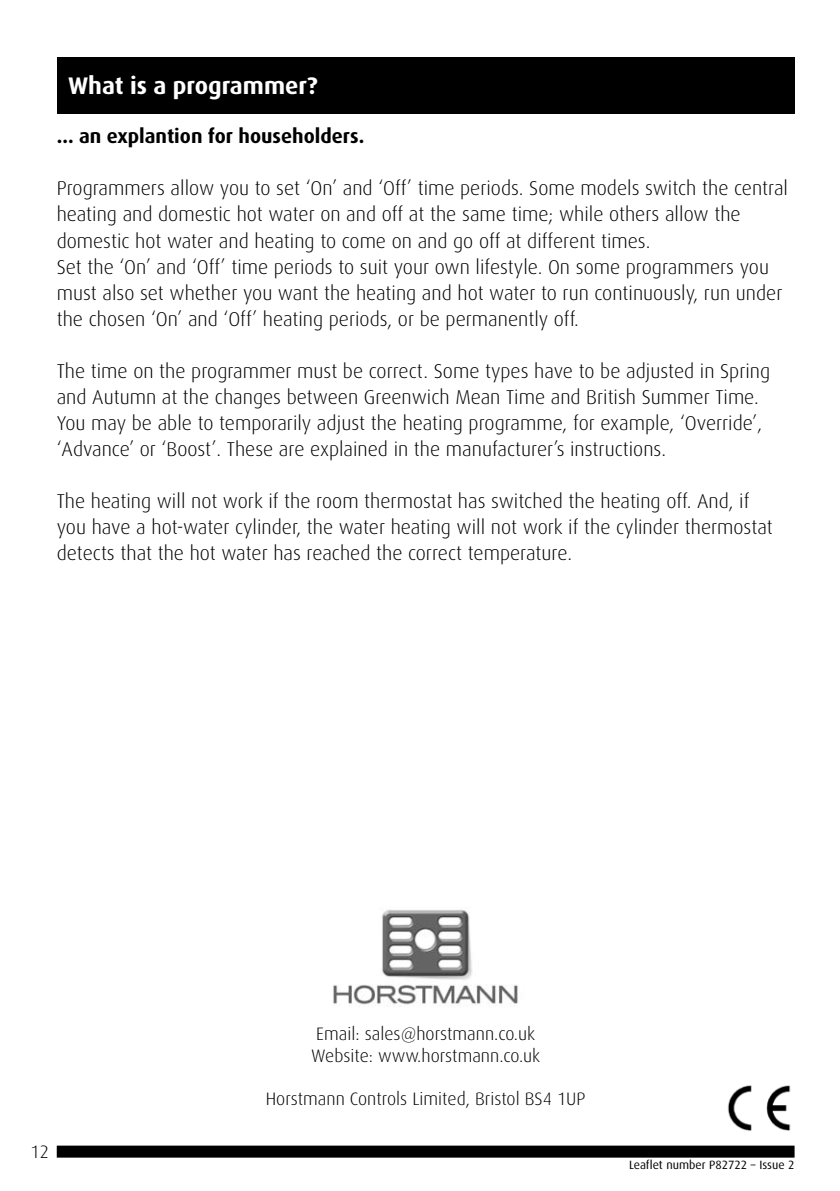
<style>
.page{position:relative;width:840px;height:1191px;background:#fff}
.page>*{position:absolute;margin:0;border:0;box-sizing:border-box;transform-origin:0 0}
.t1{font:700 24px "Dax";color:#fff}
.t2{font:300 20px/26px "Dax";color:#000}
.t3{font:700 20px "Dax";color:#000}
.t4{font:300 18px/21.6px "Dax";color:#000}
.t5{font:12px "Dax";color:#000}
</style>
<div class="page">
<img style="left:333px;top:909px;width:185px;height:97px">
<img style="left:727px;top:1085px;width:64px;height:46px">
<div style="left:57px;top:1145px;width:737px;height:12px;background:#000"></div>
<div style="left:57px;top:57px;width:737px;height:56px;background:#000"></div>
<p class="t1" style="left:68px;top:72px;width:251px">What is a programmer?</p>
<p class="t3" style="left:57px;top:125px;width:309px">... an explantion for householders.</p>
<p class="t2" style="left:57px;top:176px;width:732px">Programmers allow you to set ‘On’ and ‘Off’ time periods. Some models switch the central heating and domestic hot water on and off at the same time; while others allow the domestic hot water and heating to come on and go off at different times.<br>Set the ‘On’ and ‘Off’ time periods to suit your own lifestyle. On some programmers you must also set whether you want the heating and hot water to run continuously, run under the chosen ‘On’ and ‘Off’ heating periods, or be permanently off.</p>
<p class="t2" style="left:57px;top:358px;width:714px">The time on the programmer must be correct. Some types have to be adjusted in Spring and Autumn at the changes between Greenwich Mean Time and British Summer Time.<br>You may be able to temporarily adjust the heating programme, for example, ‘Override’, ‘Advance’ or ‘Boost’. These are explained in the manufacturer’s instructions.</p>
<p class="t2" style="left:57px;top:488px;width:717px">The heating will not work if the room thermostat has switched the heating off. And, if you have a hot-water cylinder, the water heating will not work if the cylinder thermostat detects that the hot water has reached the correct temperature.</p>
<p class="t4" style="left:31px;top:1141px;width:20px">12</p>
<p class="t4" style="left:311px;top:1023px;width:230px">Email: sales@horstmann.co.uk<br>Website: www.horstmann.co.uk</p>
<p class="t4" style="left:266px;top:1088px;width:321px">Horstmann Controls Limited, Bristol BS4 1UP</p>
<p class="t5" style="left:628px;top:1158px;width:167px">Leaflet number P82722 – Issue 2</p>
</div>
